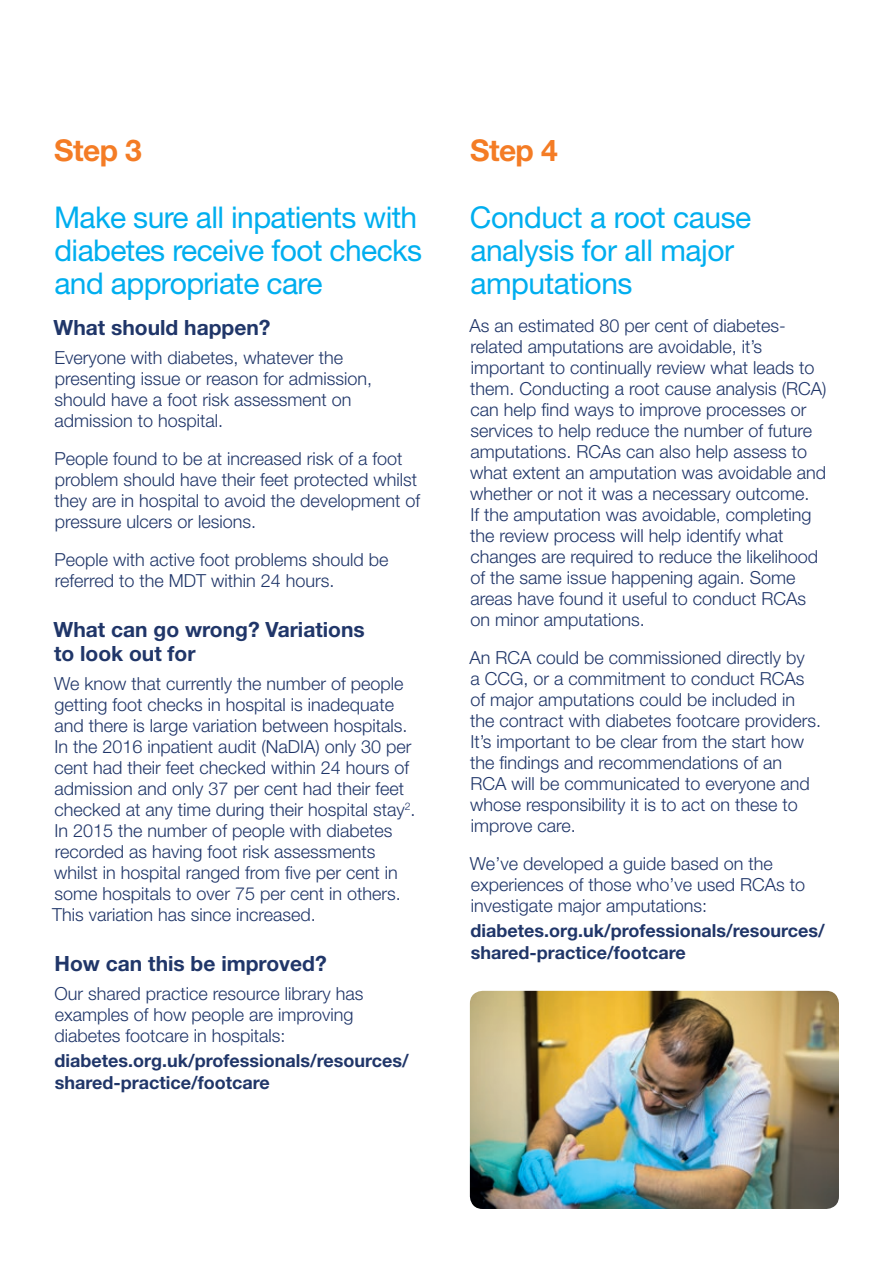
<style>
.page{position:relative;width:893px;height:1263px;background:#fff}
.page>*{position:absolute;margin:0;border:0;box-sizing:border-box;transform-origin:0 0}
.t1{font:30px/33px "Helvetica Neue LT Std";letter-spacing:-.02em;color:#00aeef}
.t2{font:700 30px "Helvetica Neue LT Std";letter-spacing:-.02em;color:#f47c25}
.t3{font:700 21px/24px "Helvetica Neue LT Std";color:#203669}
.t4{font:300 18px/21px "Helvetica Neue LT Std";color:#203669}
.t5{font:700 18px/21.6px "Helvetica Neue LT Std";color:#203669}
</style>
<div class="page">
<img style="left:470px;top:991px;width:369px;height:218px">
<h1 class="t2" style="left:54px;top:131px;width:89px">Step 3</h1>
<h1 class="t1" style="left:54px;top:200px;width:370px">Make sure all inpatients with diabetes receive foot checks and appropriate care</h1>
<p class="t3" style="left:54px;top:315px;width:219px">What should happen?</p>
<p class="t4" style="left:55px;top:347px;width:319px">Everyone with diabetes, whatever the presenting issue or reason for admission, should have a foot risk assessment on admission to hospital.</p>
<p class="t4" style="left:54px;top:448px;width:367px">People found to be at increased risk of a foot problem should have their feet protected whilst they are in hospital to avoid the development of pressure ulcers or lesions.</p>
<p class="t4" style="left:55px;top:549px;width:336px">People with active foot problems should be referred to the MDT within 24 hours.</p>
<p class="t3" style="left:54px;top:617px;width:313px">What can go wrong? Variations to look out for</p>
<p class="t4" style="left:52px;top:673px;width:365px">We know that currently the number of people getting foot checks in hospital is inadequate and there is large variation between hospitals.<br>In the 2016 inpatient audit (NaDIA) only 30 per cent had their feet checked within 24 hours of admission and only 37 per cent had their feet checked at any time during their hospital stay<sup>2</sup>.<br>In 2015 the number of people with diabetes recorded as having foot risk assessments whilst in hospital ranged from five per cent in some hospitals to over 75 per cent in others.<br>This variation has since increased.</p>
<p class="t3" style="left:55px;top:951px;width:274px">How can this be improved?</p>
<p class="t4" style="left:54px;top:983px;width:311px">Our shared practice resource library has examples of how people are improving diabetes footcare in hospitals:</p>
<p class="t5" style="left:55px;top:1050px;width:356px">diabetes.org.uk/professionals/resources/ shared-practice/footcare</p>
<h1 class="t2" style="left:470px;top:131px;width:89px">Step 4</h1>
<h1 class="t1" style="left:470px;top:200px;width:283px">Conduct a root cause analysis for all major amputations</h1>
<p class="t4" style="left:469px;top:314px;width:358px">As an estimated 80 per cent of diabetes&shy;related amputations are avoidable, it’s important to continually review what leads to them. Conducting a root cause analysis (RCA) can help find ways to improve processes or services to help reduce the number of future amputations. RCAs can also help assess to what extent an amputation was avoidable and whether or not it was a necessary outcome.<br>If the amputation was avoidable, completing the review process will help identify what changes are required to reduce the likelihood of the same issue happening again. Some areas have found it useful to conduct RCAs on minor amputations.</p>
<p class="t4" style="left:469px;top:646px;width:353px">An RCA could be commissioned directly by<br>a CCG, or a commitment to conduct RCAs of major amputations could be included in the contract with diabetes footcare providers.<br>It’s important to be clear from the start how the findings and recommendations of an RCA will be communicated to everyone and whose responsibility it is to act on these to improve care.</p>
<p class="t4" style="left:470px;top:852px;width:337px">We’ve developed a guide based on the experiences of those who’ve used RCAs to investigate major amputations:</p>
<p class="t5" style="left:470px;top:919px;width:356px">diabetes.org.uk/professionals/resources/ shared-practice/footcare</p>
</div>
